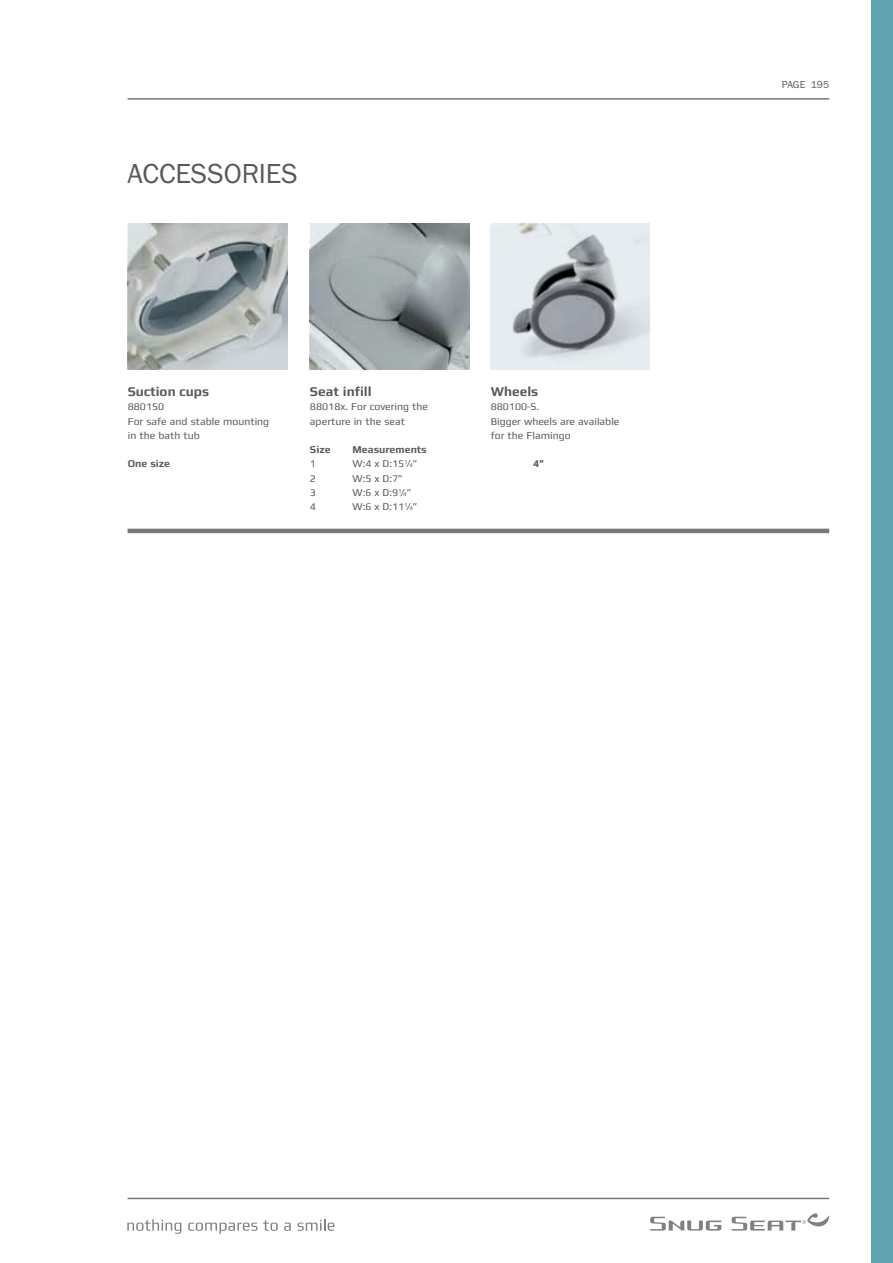
<style>
.page{position:relative;width:893px;height:1263px;background:#fff}
.page>*{position:absolute;margin:0;border:0;box-sizing:border-box;transform-origin:0 0}
.t1{font:28.5px "Franklin Gothic URW Boo";color:#58595b}
.t2{font:700 13.5px "Mdd";color:#58595b}
.t3{font:10.5px/14.2px "Mdd";color:#58595b}
.t4{font:700 10.5px "Mdd";color:#58595b}
.t5{font:10.5px "Franklin Gothic URW Boo";letter-spacing:-.015em;color:#58595b}
.s1{font-size:6px}
</style>
<div class="page">
<hr style="left:128px;top:1198px;width:701px;height:1px;background:#77787b">
<hr style="left:128px;top:98px;width:701px;height:2px;background:#77787b">
<div style="left:872px;top:0;width:21px;height:1263px;background:#61a2b1"></div>
<svg style="left:127px;top:1219px;width:54px;height:15px"></svg>
<svg style="left:188px;top:1220px;width:90px;height:14px"></svg>
<svg style="left:284px;top:1222px;width:7px;height:9px"></svg>
<svg style="left:297px;top:1219px;width:37px;height:12px"></svg>
<svg style="left:650px;top:1217px;width:71px;height:13px"></svg>
<svg style="left:732px;top:1213px;width:97px;height:17px"></svg>
<hr style="left:128px;top:529px;width:701px;height:4px;background:#77787b">
<svg style="left:310px;top:223px;width:159px;height:147px;background:#9ca4a6"></svg>
<svg style="left:491px;top:223px;width:159px;height:147px;background:#c3c8cd"></svg>
<svg style="left:128px;top:223px;width:159px;height:147px;background:#a7aeae"></svg>
<h1 class="t1" style="left:128px;top:156px;width:171px">ACCESSORIES</h1>
<p class="t2" style="left:128px;top:384px;width:83px">Suction cups</p>
<p class="t3" style="left:128px;top:400px;width:143px">880150<br>For safe and stable mounting in the bath tub</p>
<p class="t4" style="left:128px;top:458px;width:44px">One size</p>
<p class="t2" style="left:310px;top:384px;width:63px">Seat infill</p>
<p class="t3" style="left:310px;top:400px;width:120px">88018x. For covering the aperture in the seat</p>
<p class="t4" style="left:310px;top:444px;width:22px">Size</p>
<p class="t4" style="left:352px;top:444px;width:76px">Measurements</p>
<p class="t3" style="left:310px;top:457px;width:8px">1</p>
<p class="t3" style="left:352px;top:457px;width:67px">W:4 x D:15<sup>1</sup>/<span class="s1">4</span>”</p>
<p class="t3" style="left:310px;top:471px;width:8px">2</p>
<p class="t3" style="left:352px;top:471px;width:52px">W:5 x D:7”</p>
<p class="t3" style="left:310px;top:485px;width:8px">3</p>
<p class="t3" style="left:352px;top:485px;width:60px">W:6 x D:9<sup>1</sup>/<span class="s1">4</span>”</p>
<p class="t3" style="left:310px;top:499px;width:8px">4</p>
<p class="t3" style="left:352px;top:499px;width:67px">W:6 x D:11<sup>1</sup>/<span class="s1">4</span>”</p>
<p class="t2" style="left:491px;top:384px;width:49px">Wheels</p>
<p class="t3" style="left:491px;top:400px;width:130px">880100-S.<br>Bigger wheels are available for the Flamingo</p>
<p class="t4" style="left:533px;top:458px;width:12px">4”</p>
<p class="t5" style="left:782px;top:78px;width:49px">Page 195</p>
</div>
